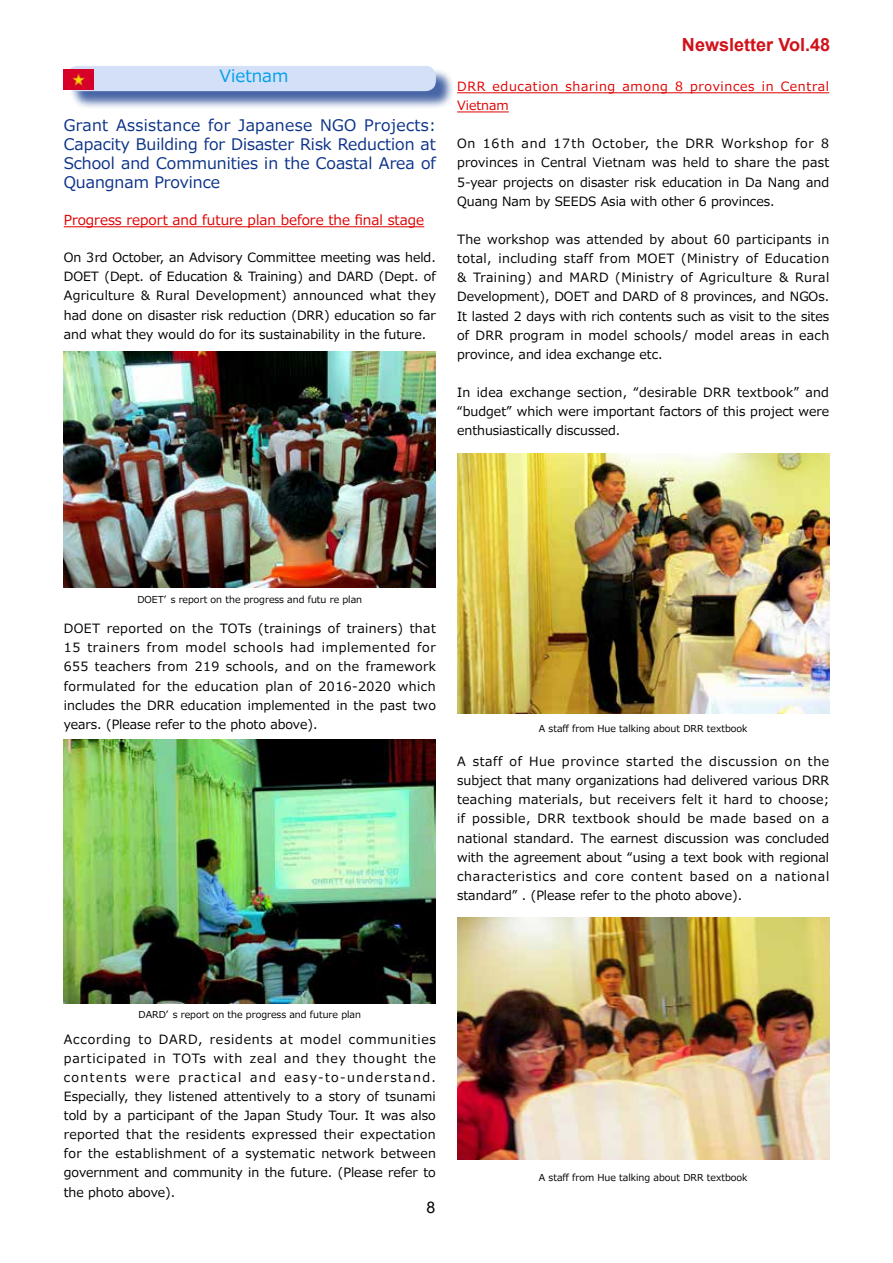
<style>
.page{position:relative;width:893px;height:1263px;background:#fff}
.page>*{position:absolute;margin:0;border:0;box-sizing:border-box;transform-origin:0 0}
.t1{font:700 18px "Arial";color:#d0121b}
.t2{font:16.95px "Meiryo";color:#00a0e9}
.t3{font:15.9px/19.2px "Meiryo";color:#0c3388;text-align:justify}
.t4{font:15.9px "Arial";color:#000}
.t5{font:13.8px "Meiryo";color:#df0000}
.t6{font:12.75px/19.2px "Meiryo";color:#000;text-align:justify}
.t7{font:12.75px/19.2px "Meiryo";letter-spacing:.055em;color:#df0000}
.t8{font:9.6px "Meiryo";color:#000}
</style>
<div class="page">
<div style="left:69px;top:68px;width:385px;height:42px;background:#0c3388;opacity:.75"></div>
<div style="left:67px;top:66px;width:369px;height:25px;background:#d4dff8;border-radius:10px"></div>
<img style="left:64px;top:69px;width:29px;height:20px">
<hr style="left:64px;top:226px;width:360px;height:1px;background:#df0000">
<img style="left:64px;top:352px;width:372px;height:236px">
<img style="left:64px;top:740px;width:372px;height:263px">
<hr style="left:457px;top:92px;width:372px;height:1px;background:#df0000">
<hr style="left:457px;top:112px;width:52px;height:1px;background:#df0000">
<img style="left:457px;top:454px;width:372px;height:259px">
<img style="left:457px;top:917px;width:372px;height:243px">
<h2 class="t2" style="left:220px;top:64px;width:70px">Vietnam</h2>
<p class="t3" style="left:64px;top:116px;width:374px">Grant Assistance for Japanese NGO Projects:<br>Capacity Building for Disaster Risk Reduction at School and Communities in the Coastal Area of Quangnam Province</p>
<p class="t5" style="left:64px;top:210px;width:362px">Progress report and future plan before the final stage</p>
<p class="t6" style="left:64px;top:249px;width:374px">On 3rd October, an Advisory Committee meeting was held.<br>DOET (Dept. of Education &amp; Training) and DARD (Dept. of Agriculture &amp; Rural Development) announced what they had done on disaster risk reduction (DRR) education so far and what they would do for its sustainability in the future.</p>
<h1 class="t1" style="left:682px;top:32px;width:150px">Newsletter Vol.48</h1>
<p class="t7" style="left:457px;top:77px;width:373px">DRR education sharing among 8 provinces in Central<br>Vietnam</p>
<p class="t6" style="left:457px;top:135px;width:374px">On 16th and 17th October, the DRR Workshop for 8 provinces in Central Vietnam was held to share the past 5-year projects on disaster risk education in Da Nang and Quang Nam by SEEDS Asia with other 6 provinces.</p>
<p class="t6" style="left:457px;top:230px;width:374px">The workshop was attended by about 60 participants in total, including staff from MOET (Ministry of Education &amp; Training) and MARD (Ministry of Agriculture &amp; Rural Development), DOET and DARD of 8 provinces, and NGOs.<br>It lasted 2 days with rich contents such as visit to the sites of DRR program in model schools/ model areas in each province, and idea exchange etc.</p>
<p class="t6" style="left:457px;top:384px;width:374px">In idea exchange section, “desirable DRR textbook” and “budget” which were important factors of this project were enthusiastically discussed.</p>
<p class="t8" style="left:137px;top:593px;width:226px">DOET’ s report on the progress and futu re plan</p>
<p class="t6" style="left:64px;top:619px;width:374px">DOET reported on the TOTs (trainings of trainers) that 15 trainers from model schools had implemented for 655 teachers from 219 schools, and on the framework formulated for the education plan of 2016-2020 which includes the DRR education implemented in the past two years. (Please refer to the photo above).</p>
<p class="t8" style="left:539px;top:722px;width:210px">A staff from Hue talking about DRR textbook</p>
<p class="t6" style="left:457px;top:752px;width:374px">A staff of Hue province started the discussion on the subject that many organizations had delivered various DRR teaching materials, but receivers felt it hard to choose; if possible, DRR textbook should be made based on a national standard. The earnest discussion was concluded with the agreement about “using a text book with regional characteristics and core content based on a national standard” . (Please refer to the photo above).</p>
<p class="t8" style="left:139px;top:1007px;width:224px">DARD’ s report on the progress and future plan</p>
<p class="t6" style="left:64px;top:1030px;width:374px">According to DARD, residents at model communities participated in TOTs with zeal and they thought the contents were practical and easy-to-understand.<br>Especially, they listened attentively to a story of tsunami told by a participant of the Japan Study Tour. It was also reported that the residents expressed their expectation for the establishment of a systematic network between government and community in the future. (Please refer to the photo above).</p>
<p class="t4" style="left:427px;top:1196px;width:10px">8</p>
<p class="t8" style="left:539px;top:1170px;width:210px">A staff from Hue talking about DRR textbook</p>
</div>
